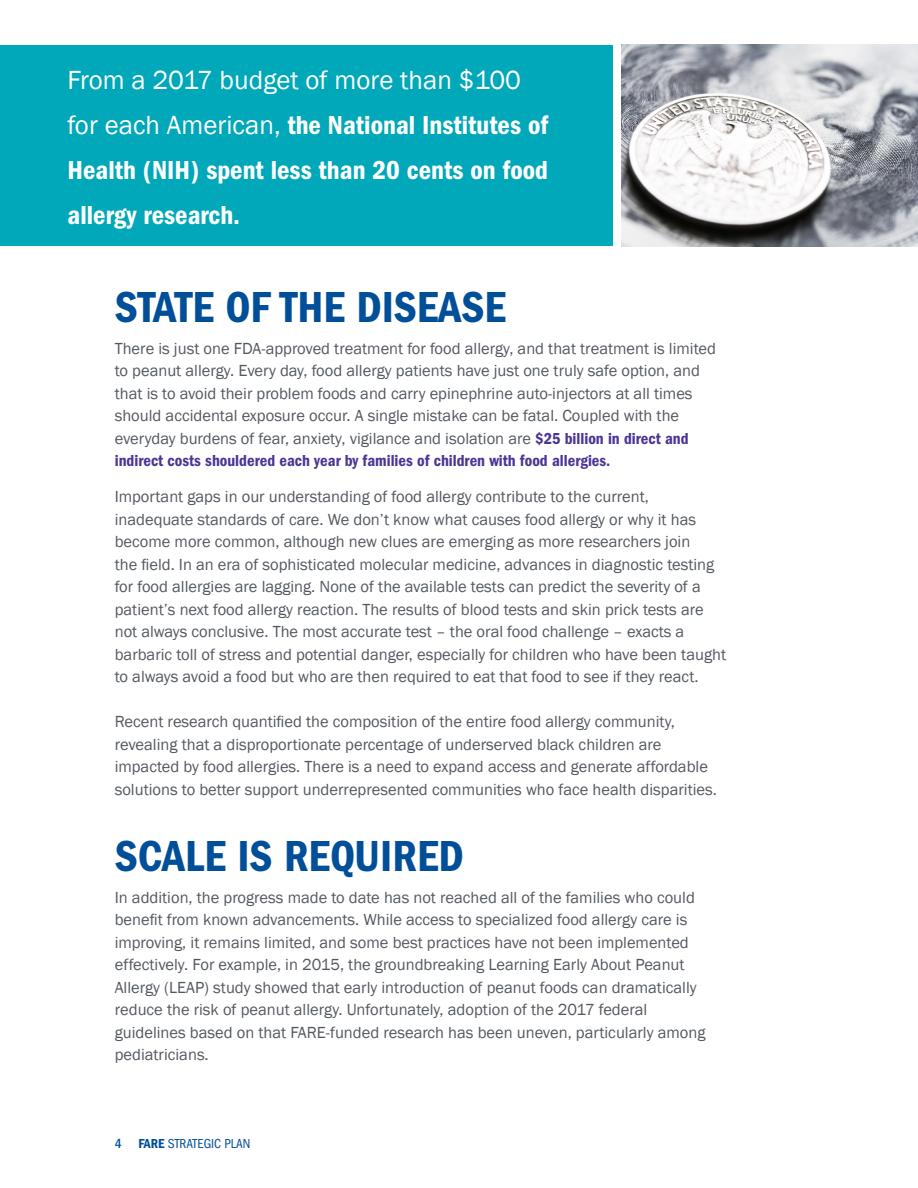
<style>
.page{position:relative;width:918px;height:1188px;background:#fff}
.page>*{position:absolute;margin:0;border:0;box-sizing:border-box;transform-origin:0 0}
.t1{font:45px "ITC Franklin Gothic Std Dm Cd";color:#014e99}
.t2{font:27px/45px "ITC Franklin Gothic Std Dm Cd";color:#fff}
.t3{font:16.5px/22.5px "Franklin Gothic";color:#535860}
.t4{font:condensed 13.5px "ITC Franklin Gothic Std";color:#014e99}
.s1{font-family:"Franklin Gothic"}
.s2{font-family:"ITC Franklin Gothic Std Dm Cd";color:#4d3595}
.s3{font-weight:500}
.s4{font-family:"ITC Franklin Gothic Std Dm Cd";font-stretch:normal}
</style>
<div class="page">
<div style="left:0;top:45px;width:612px;height:201px;background:#00a8b9"></div>
<img style="left:621px;top:44px;width:297px;height:202px">
<p class="t2" style="left:68px;top:57px;width:482px"><span class="s1">From a 2017 budget of more than $100 for each American,</span> the National Institutes of Health (NIH) spent less than 20 cents on food allergy research.</p>
<p class="t1" style="left:115px;top:282px;width:393px">STATE OF THE DISEASE</p>
<p class="t3" style="left:115px;top:338px;width:603px">There is just one FDA-approved treatment for food allergy, and that treatment is limited to peanut allergy. Every day, food allergy patients have just one truly safe option, and that is to avoid their problem foods and carry epinephrine auto-injectors at all times should accidental exposure occur. A single mistake can be fatal. Coupled with the everyday burdens of fear, anxiety, vigilance and isolation are <span class="s2">$25 billion in direct and indirect costs shouldered each year by families of children with food allergies.</span></p>
<p class="t3" style="left:115px;top:486px;width:613px">Important gaps in our understanding of food allergy contribute to the current, inadequate standards of care. We don’t know what causes food allergy or why it has become more common, although new clues are emerging as more researchers join<br>the field. In an era of sophisticated molecular medicine, advances in diagnostic testing for food allergies are lagging. None of the available tests can predict the severity of a patient’s next food allergy reaction. The results of blood tests and skin prick tests are not always conclusive. The most accurate test – the oral food challenge – exacts a barbaric toll of stress and potential danger, especially for children who have been taught to always avoid a food but who are then required to eat that food to see if they react.</p>
<p class="t3" style="left:115px;top:711px;width:604px">Recent research quantified the composition of the entire food allergy community, revealing that a disproportionate percentage of underserved black children are impacted by food allergies. There is a need to expand access and generate affordable solutions to better support underrepresented communities who face health disparities.</p>
<p class="t1" style="left:115px;top:830px;width:351px">SCALE IS REQUIRED</p>
<p class="t3" style="left:115px;top:886px;width:582px">In addition, the progress made to date has not reached all of the families who could benefit from known advancements. While access to specialized food allergy care is</p>
<p class="t3" style="left:115px;top:931px;width:576px">improving, it remains limited, and some best practices have not been implemented</p>
<p class="t3" style="left:115px;top:954px;width:571px">effectively. For example, in 2015, the groundbreaking Learning Early About Peanut</p>
<p class="t3" style="left:115px;top:976px;width:583px">Allergy (LEAP) study showed that early introduction of peanut foods can dramatically</p>
<p class="t3" style="left:115px;top:999px;width:534px">reduce the risk of peanut allergy. Unfortunately, adoption of the 2017 federal</p>
<p class="t3" style="left:115px;top:1021px;width:592px">guidelines based on that FARE-funded research has been uneven, particularly among pediatricians.</p>
<p class="t4" style="left:115px;top:1136px;width:137px"><span class="s3">4</span> <span class="s4">FARE</span> STRATEGIC PLAN</p>
</div>
